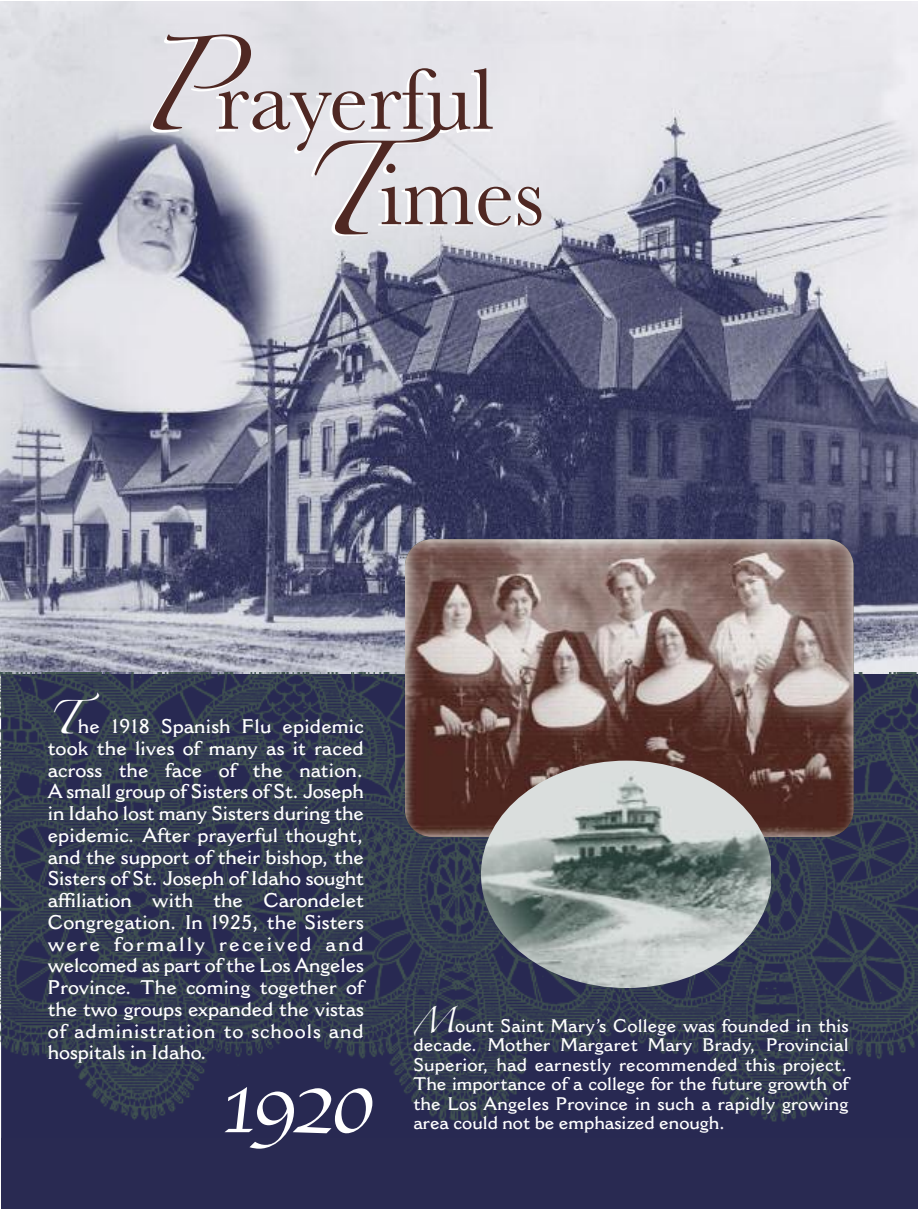
<style>
.page{position:relative;width:918px;height:1209px;background:#fff}
.page>*{position:absolute;margin:0;border:0;box-sizing:border-box;transform-origin:0 0}
.t1{font:90px/95.4px "Baskerville";color:#4f2823}
.t2{font:87px "Apple Chancery";color:#fff}
.t3{font:600 19.5px/21.8px "Cantoria";letter-spacing:.05em;color:#fff;text-align:justify}
.t4{font:600 18px/19.5px "Cantoria";color:#fff;text-align:justify}
.s1{font-family:"Zapfino";font-size:84px}
.s2{font-family:"Zapfino";font-weight:400;font-size:30px}
.s3{font-family:"Zapfino";font-weight:400;font-size:22.5px}
</style>
<div class="page">
<div style="left:1px;top:672px;width:917px;height:536px;background:#292a52"></div>
<img style="left:0;top:1px;width:918px;height:1136px">
<img style="left:405px;top:539px;width:448px;height:297px;border-radius:27px">
<img style="left:481px;top:760px;width:290px;height:227px;border-radius:50%">
<p class="t1" style="left:297px;top:50px;width:249px;text-indent:-161px"><span class="s1">P</span>rayerful<br><sub>T</sub>imes</p>
<p class="t3" style="left:48px;top:717px;width:318px"><span class="s2">T</span>he 1918 Spanish Flu epidemic took the lives of many as it raced across the face of the nation.<br>A small group of Sisters of St. Joseph in Idaho lost many Sisters during the epidemic. After prayerful thought, and the support of their bishop, the Sisters of St. Joseph of Idaho sought affiliation with the Carondelet Congregation. In 1925, the Sisters were formally received and welcomed as part of the Los Angeles Province. The coming together of the two groups expanded the vistas of administration to schools and hospitals in Idaho.</p>
<p class="t2" style="left:220px;top:1051px;width:156px">1920</p>
<p class="t4" style="left:413px;top:1017px;width:437px"><span class="s3">M</span>ount Saint Mary’s College was founded in this decade. Mother Margaret Mary Brady, Provincial Superior, had earnestly recommended this project.<br>The importance of a college for the future growth of the Los Angeles Province in such a rapidly growing area could not be emphasized enough.</p>
</div>
